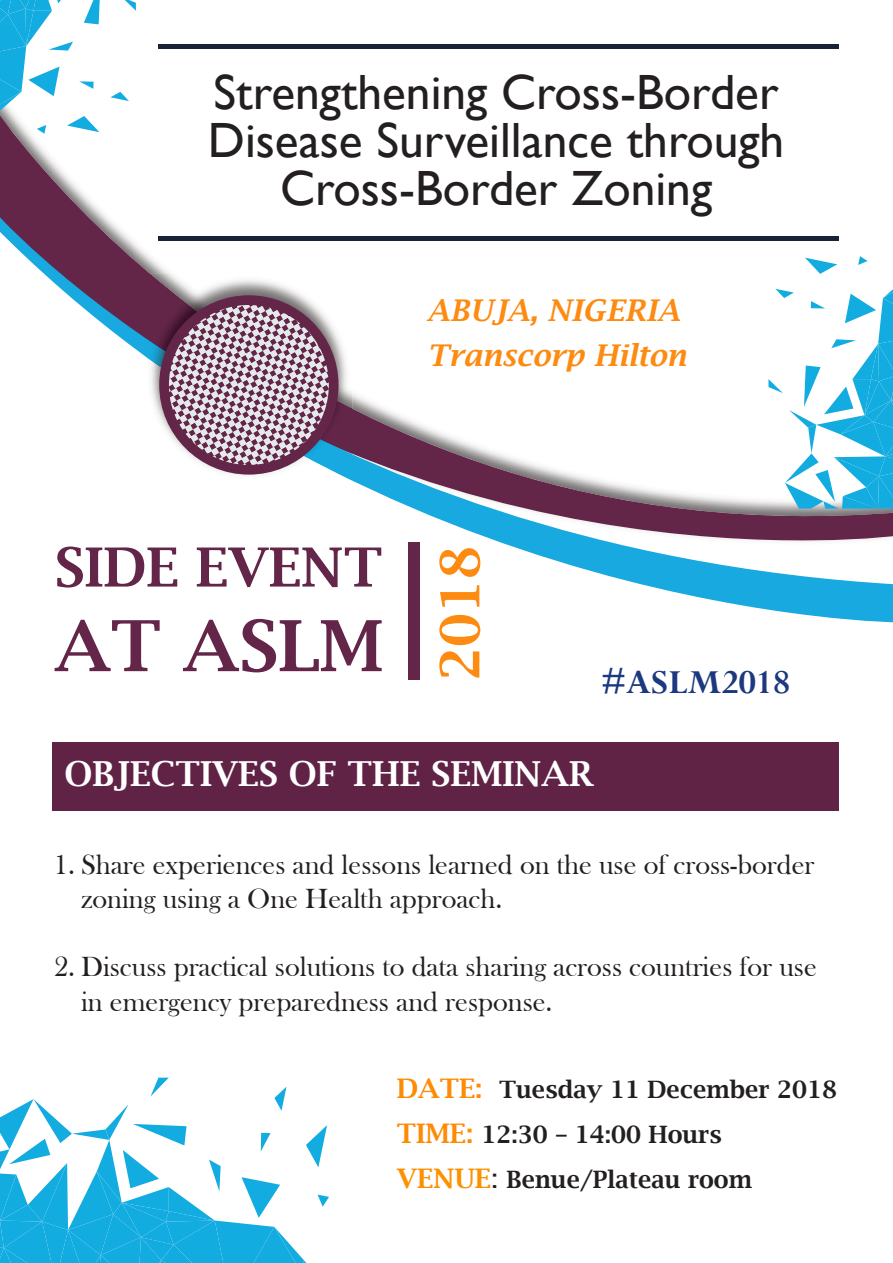
<style>
.page{position:relative;width:893px;height:1263px;background:#fff}
.page>*{position:absolute;margin:0;border:0;box-sizing:border-box;transform-origin:0 0}
.t1{font:600 150px "Lucida Bright";color:#632548}
.t2{font:600 70.5px "Lucida Bright";color:#632548}
.t3{font:600 54px "Lucida Bright";color:#632548}
.t4{font:600 54px "Lucida Bright";color:#fd8b11}
.t5{font:49.5px/48px "Gill Sans";color:#231f20;text-align:center}
.t6{font:700 37.5px "Perpetua";color:#1c397f}
.t7{font:600 34.5px "Lucida Bright";color:#fff}
.t8{font:italic 600 30px "Lucida Bright";color:#fd8b11}
.t9{font:28.5px/34.2px "Bask Old Face";color:#231f20}
.t10{font:600 24px "Lucida Bright";color:#231f20}
.s1{font-size:27px;color:#ff8a03}
.s2{font-size:27px;color:#fc9100}
.s3{font-weight:400;font-size:27px}
</style>
<div class="page">
<div style="left:52px;top:742px;width:787px;height:69px;background:#602345"></div>
<svg style="left:0;top:134px;width:95px;height:72px"></svg>
<svg style="left:0;top:206px;width:893px;height:416px"></svg>
<img style="left:145px;top:274px;width:207px;height:64px">
<img style="left:145px;top:338px;width:207px;height:143px">
<div style="left:159px;top:295px;width:179px;height:180px;background:#632548;border-radius:50%"></div>
<svg style="left:169px;top:305px;width:160px;height:160px"></svg>
<div style="left:158px;top:44px;width:681px;height:5px;background:#182338"></div>
<div style="left:158px;top:236px;width:681px;height:5px;background:#182338"></div>
<svg style="left:805px;top:258px;width:32px;height:16px"></svg>
<svg style="left:858px;top:256px;width:9px;height:9px"></svg>
<svg style="left:768px;top:289px;width:125px;height:220px"></svg>
<svg style="left:125px;top:0;width:11px;height:11px"></svg>
<svg style="left:110px;top:92px;width:19px;height:9px"></svg>
<svg style="left:0;top:0;width:100px;height:134px"></svg>
<svg style="left:0;top:1078px;width:329px;height:185px"></svg>
<p class="t5" style="left:208px;top:69px;width:578px">Strengthening Cross-Border<br>Disease Surveillance through<br>Cross-Border Zoning</p>
<p class="t8" style="left:427px;top:293px;width:255px">ABUJA, NIGERIA</p>
<p class="t8" style="left:427px;top:338px;width:261px">Transcorp Hilton</p>
<p class="t3" style="left:55px;top:536px;width:329px">SIDE EVENT</p>
<p class="t2" style="left:55px;top:606px;width:330px">AT ASLM</p>
<p class="t1" style="left:394px;top:519px;width:40px">|</p>
<p class="t4" style="left:429px;top:680px;width:136px;rotate:-90deg">2018</p>
<p class="t6" style="left:601px;top:658px;width:191px">#ASLM2018</p>
<p class="t7" style="left:64px;top:754px;width:531px">OBJECTIVES OF THE SEMINAR</p>
<p class="t9" style="left:81px;top:848px;width:735px;text-indent:-27px">1. Share experiences and lessons learned on the use of cross-border zoning using a One Health approach.</p>
<p class="t9" style="left:81px;top:950px;width:737px;text-indent:-27px">2. Discuss practical solutions to data sharing across countries for use in emergency preparedness and response.</p>
<p class="t10" style="left:397px;top:1076px;width:442px"><span class="s1">DATE:</span> Tuesday 11 December 2018</p>
<p class="t10" style="left:397px;top:1121px;width:327px"><span class="s1">TIME:</span> 12:30 – 14:00 Hours</p>
<p class="t10" style="left:397px;top:1166px;width:357px"><span class="s2">VENUE</span><span class="s3">:</span> Benue/Plateau room</p>
</div>
